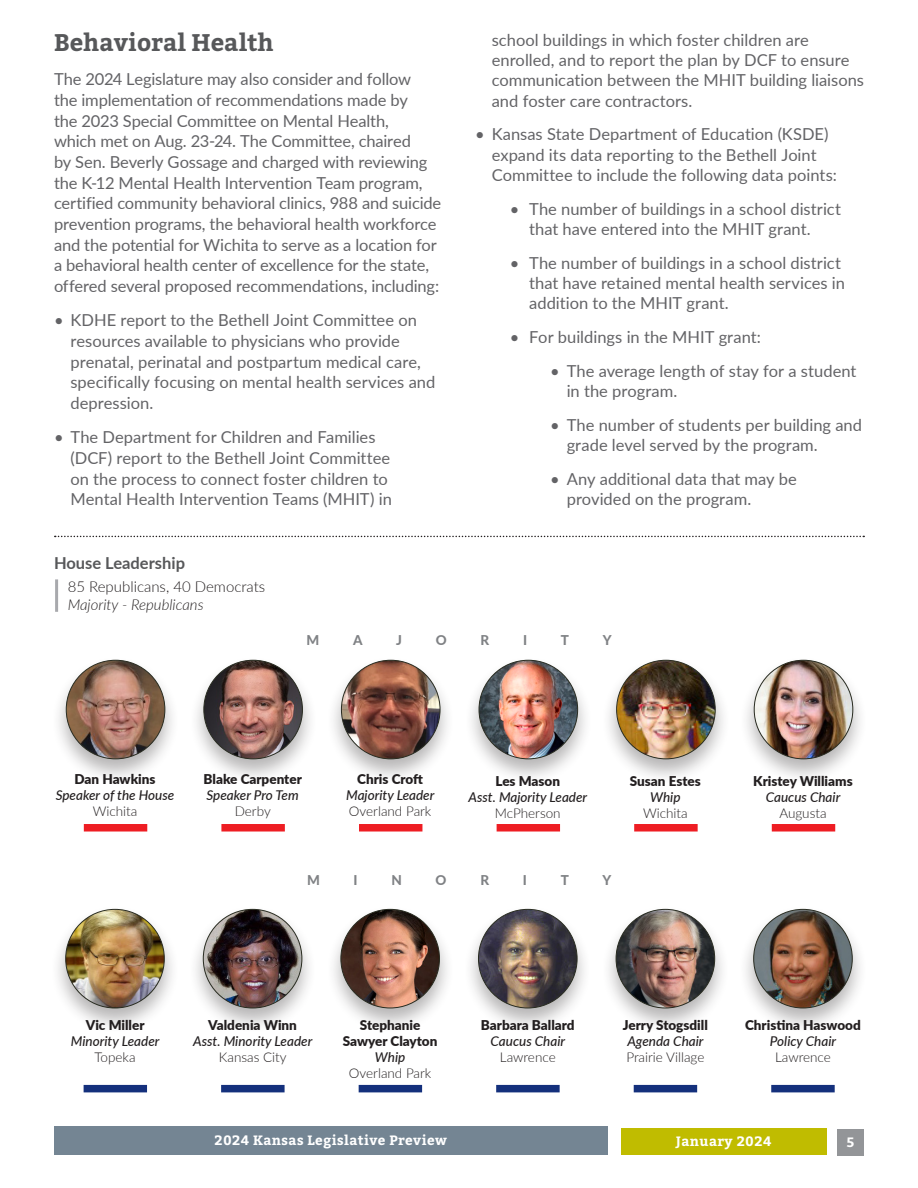
<style>
.page{position:relative;width:918px;height:1188px;background:#fff}
.page>*{position:absolute;margin:0;border:0;box-sizing:border-box;transform-origin:0 0}
._2017_heading_1{font:700 24px "Bitter";color:#57585a}
._2017_body{font:16.5px/20.7px "Lato";color:#636366}
.CPSPullQuote{font:700 16.5px "Lato";color:#57585a}
.t1{font:300 15px "Lato";color:#231f20}
.t2{font:italic 300 15px "Lato";color:#231f20}
.t3{font:900 13.5px/16.2px "Lato";color:#231f20;text-align:center}
.t4{font:italic 500 13.5px "Lato";color:#231f20}
.t5{font:300 13.5px "Lato";color:#231f20}
.t6{font:700 13.5px "Bitter";letter-spacing:.03em;color:#fff}
.t7{font:800 13.5px "Lato";color:#808285}
</style>
<div class="page">
<div style="left:837px;top:1129px;width:27px;height:27px;background:#939598"></div>
<div style="left:621px;top:1128px;width:206px;height:27px;background:#c0bc00"></div>
<div style="left:54px;top:1126px;width:553px;height:29px;background:#748593"></div>
<svg style="left:55px;top:536px;width:809px;height:1px"></svg>
<hr style="left:55px;top:579px;width:3px;height:33px;background:#a8a9ad">
<div style="left:51px;top:905px;width:128px;height:129px;background:#231f20;opacity:.33"></div>
<img style="left:66px;top:909px;width:98px;height:99px;border-radius:49px">
<div style="left:464px;top:905px;width:128px;height:129px;background:#231f20;opacity:.33"></div>
<img style="left:478px;top:909px;width:99px;height:99px;border-radius:49px">
<div style="left:188px;top:905px;width:129px;height:129px;background:#231f20;opacity:.33"></div>
<img style="left:203px;top:909px;width:99px;height:99px;border-radius:49px">
<div style="left:601px;top:905px;width:129px;height:129px;background:#231f20;opacity:.33"></div>
<img style="left:616px;top:909px;width:99px;height:99px;border-radius:49px">
<div style="left:326px;top:905px;width:128px;height:129px;background:#231f20;opacity:.33"></div>
<img style="left:341px;top:909px;width:98px;height:99px;border-radius:49px">
<div style="left:739px;top:905px;width:128px;height:129px;background:#231f20;opacity:.33"></div>
<img style="left:754px;top:909px;width:98px;height:99px;border-radius:49px">
<div style="left:51px;top:656px;width:129px;height:129px;background:#231f20;opacity:.33"></div>
<img style="left:66px;top:660px;width:99px;height:99px;border-radius:49px">
<div style="left:464px;top:656px;width:129px;height:129px;background:#231f20;opacity:.33"></div>
<img style="left:479px;top:660px;width:99px;height:99px;border-radius:49px">
<div style="left:189px;top:656px;width:128px;height:129px;background:#231f20;opacity:.33"></div>
<img style="left:204px;top:660px;width:98px;height:99px;border-radius:49px">
<div style="left:602px;top:656px;width:128px;height:129px;background:#231f20;opacity:.33"></div>
<img style="left:617px;top:660px;width:98px;height:99px;border-radius:49px">
<div style="left:327px;top:656px;width:128px;height:129px;background:#231f20;opacity:.33"></div>
<img style="left:341px;top:660px;width:99px;height:99px;border-radius:49px">
<div style="left:739px;top:656px;width:129px;height:129px;background:#231f20;opacity:.33"></div>
<img style="left:754px;top:660px;width:99px;height:99px;border-radius:49px">
<div style="left:84px;top:824px;width:63px;height:8px;background:#ee1d23"></div>
<div style="left:221px;top:824px;width:64px;height:8px;background:#ee1d23"></div>
<div style="left:359px;top:824px;width:63px;height:8px;background:#ee1d23"></div>
<div style="left:497px;top:824px;width:63px;height:8px;background:#ee1d23"></div>
<div style="left:634px;top:824px;width:64px;height:8px;background:#ee1d23"></div>
<div style="left:772px;top:824px;width:63px;height:8px;background:#ee1d23"></div>
<div style="left:84px;top:1085px;width:63px;height:7px;background:#14307c"></div>
<div style="left:221px;top:1085px;width:64px;height:7px;background:#14307c"></div>
<div style="left:359px;top:1085px;width:63px;height:7px;background:#14307c"></div>
<div style="left:496px;top:1085px;width:64px;height:7px;background:#14307c"></div>
<div style="left:634px;top:1085px;width:63px;height:7px;background:#14307c"></div>
<div style="left:771px;top:1085px;width:64px;height:7px;background:#14307c"></div>
<p class="_2017_heading_1" style="left:54px;top:27px;width:221px">Behavioral Health</p>
<p class="_2017_body" style="left:54px;top:68px;width:389px">The 2024 Legislature may also consider and follow<br>the implementation of recommendations made by<br>the 2023 Special Committee on Mental Health,<br>which met on Aug. 23-24. The Committee, chaired<br>by Sen. Beverly Gossage and charged with reviewing the K-12 Mental Health Intervention Team program, certified community behavioral clinics, 988 and suicide prevention programs, the behavioral health workforce and the potential for Wichita to serve as a location for a behavioral health center of excellence for the state, offered several proposed recommendations, including:</p>
<p class="_2017_body" style="left:70px;top:309px;width:366px;text-indent:-16px">• KDHE report to the Bethell Joint Committee on resources available to physicians who provide prenatal, perinatal and postpartum medical care, specifically focusing on mental health services and depression.</p>
<p class="_2017_body" style="left:70px;top:426px;width:323px;text-indent:-16px">• The Department for Children and Families (DCF) report to the Bethell Joint Committee on the process to connect foster children to Mental Health Intervention Teams (MHIT) in</p>
<p class="CPSPullQuote" style="left:54px;top:551px;width:133px">House Leadership</p>
<p class="t1" style="left:68px;top:576px;width:199px">85 Republicans, 40 Democrats</p>
<p class="t2" style="left:68px;top:594px;width:137px">Majority - Republicans</p>
<p class="_2017_body" style="left:492px;top:29px;width:374px;line-height:20.2px">school buildings in which foster children are enrolled, and to report the plan by DCF to ensure communication between the MHIT building liaisons and foster care contractors.</p>
<p class="_2017_body" style="left:492px;top:124px;width:347px;line-height:20.2px;text-indent:-16px">• Kansas State Department of Education (KSDE) expand its data reporting to the Bethell Joint<br>Committee to include the following data points:</p>
<p class="_2017_body" style="left:529px;top:198px;width:313px;line-height:20.2px;text-indent:-20px">• The number of buildings in a school district that have entered into the MHIT grant.</p>
<p class="_2017_body" style="left:529px;top:252px;width:317px;line-height:20.2px;text-indent:-20px">• The number of buildings in a school district that have retained mental health services in addition to the MHIT grant.</p>
<p class="_2017_body" style="left:510px;top:326px;width:253px">• For buildings in the MHIT grant:</p>
<p class="_2017_body" style="left:567px;top:360px;width:291px;line-height:20.2px;text-indent:-16px">• The average length of stay for a student in the program.</p>
<p class="_2017_body" style="left:567px;top:414px;width:297px;line-height:20.2px;text-indent:-16px">• The number of students per building and grade level served by the program.</p>
<p class="_2017_body" style="left:567px;top:468px;width:232px;line-height:20.2px;text-indent:-16px">• Any additional data that may be provided on the program.</p>
<p class="t7" style="left:307px;top:630px;width:14px">M</p>
<p class="t7" style="left:353px;top:630px;width:11px">A</p>
<p class="t7" style="left:396px;top:630px;width:7px">J</p>
<p class="t7" style="left:436px;top:630px;width:12px">O</p>
<p class="t7" style="left:481px;top:630px;width:10px">R</p>
<p class="t7" style="left:523px;top:630px;width:6px">I</p>
<p class="t7" style="left:561px;top:630px;width:10px">T</p>
<p class="t7" style="left:603px;top:630px;width:10px">Y</p>
<p class="t3" style="left:74px;top:770px;width:83px">Dan Hawkins</p>
<p class="t4" style="left:56px;top:785px;width:120px">Speaker of the House</p>
<p class="t5" style="left:93px;top:802px;width:46px">Wichita</p>
<p class="t3" style="left:204px;top:770px;width:100px">Blake Carpenter</p>
<p class="t4" style="left:206px;top:785px;width:94px">Speaker Pro Tem</p>
<p class="t5" style="left:235px;top:802px;width:38px">Derby</p>
<p class="t3" style="left:357px;top:770px;width:67px">Chris Croft</p>
<p class="t4" style="left:346px;top:785px;width:90px">Majority Leader</p>
<p class="t5" style="left:349px;top:802px;width:84px">Overland Park</p>
<p class="t3" style="left:495px;top:772px;width:66px">Les Mason</p>
<p class="t4" style="left:469px;top:787px;width:120px">Asst. Majority Leader</p>
<p class="t5" style="left:495px;top:804px;width:67px">McPherson</p>
<p class="t3" style="left:630px;top:772px;width:72px">Susan Estes</p>
<p class="t4" style="left:650px;top:787px;width:32px">Whip</p>
<p class="t5" style="left:643px;top:804px;width:46px">Wichita</p>
<p class="t7" style="left:307px;top:870px;width:14px">M</p>
<p class="t7" style="left:354px;top:870px;width:6px">I</p>
<p class="t7" style="left:391px;top:870px;width:12px">N</p>
<p class="t7" style="left:436px;top:870px;width:12px">O</p>
<p class="t7" style="left:480px;top:870px;width:10px">R</p>
<p class="t7" style="left:523px;top:870px;width:6px">I</p>
<p class="t7" style="left:561px;top:870px;width:10px">T</p>
<p class="t7" style="left:603px;top:870px;width:10px">Y</p>
<p class="t3" style="left:753px;top:772px;width:101px">Kristey Williams</p>
<p class="t4" style="left:766px;top:787px;width:76px">Caucus Chair</p>
<p class="t5" style="left:779px;top:804px;width:49px">Augusta</p>
<p class="t3" style="left:86px;top:1016px;width:60px">Vic Miller</p>
<p class="t4" style="left:71px;top:1031px;width:90px">Minority Leader</p>
<p class="t5" style="left:94px;top:1048px;width:43px">Topeka</p>
<p class="t3" style="left:208px;top:1016px;width:90px">Valdenia Winn</p>
<p class="t4" style="left:193px;top:1031px;width:121px">Asst. Minority Leader</p>
<p class="t5" style="left:219px;top:1048px;width:69px">Kansas City</p>
<p class="t3" style="left:343px;top:1016px;width:96px">Stephanie<br>Sawyer Clayton</p>
<p class="t4" style="left:375px;top:1047px;width:32px">Whip</p>
<p class="t5" style="left:349px;top:1064px;width:84px">Overland Park</p>
<p class="t3" style="left:481px;top:1016px;width:95px">Barbara Ballard</p>
<p class="t4" style="left:491px;top:1031px;width:76px">Caucus Chair</p>
<p class="t5" style="left:500px;top:1048px;width:57px">Lawrence</p>
<p class="t3" style="left:623px;top:1016px;width:86px">Jerry Stogsdill</p>
<p class="t4" style="left:627px;top:1031px;width:78px">Agenda Chair</p>
<p class="t5" style="left:626px;top:1048px;width:80px">Prairie Village</p>
<p class="t3" style="left:745px;top:1016px;width:117px">Christina Haswood</p>
<p class="t4" style="left:770px;top:1031px;width:68px">Policy Chair</p>
<p class="t5" style="left:775px;top:1048px;width:57px">Lawrence</p>
<p class="t6" style="left:214px;top:1132px;width:234px">2024 Kansas Legislative Preview</p>
<p class="t6" style="left:676px;top:1133px;width:97px">January 2024</p>
<p class="t6" style="left:847px;top:1133px;width:9px">5</p>
</div>
